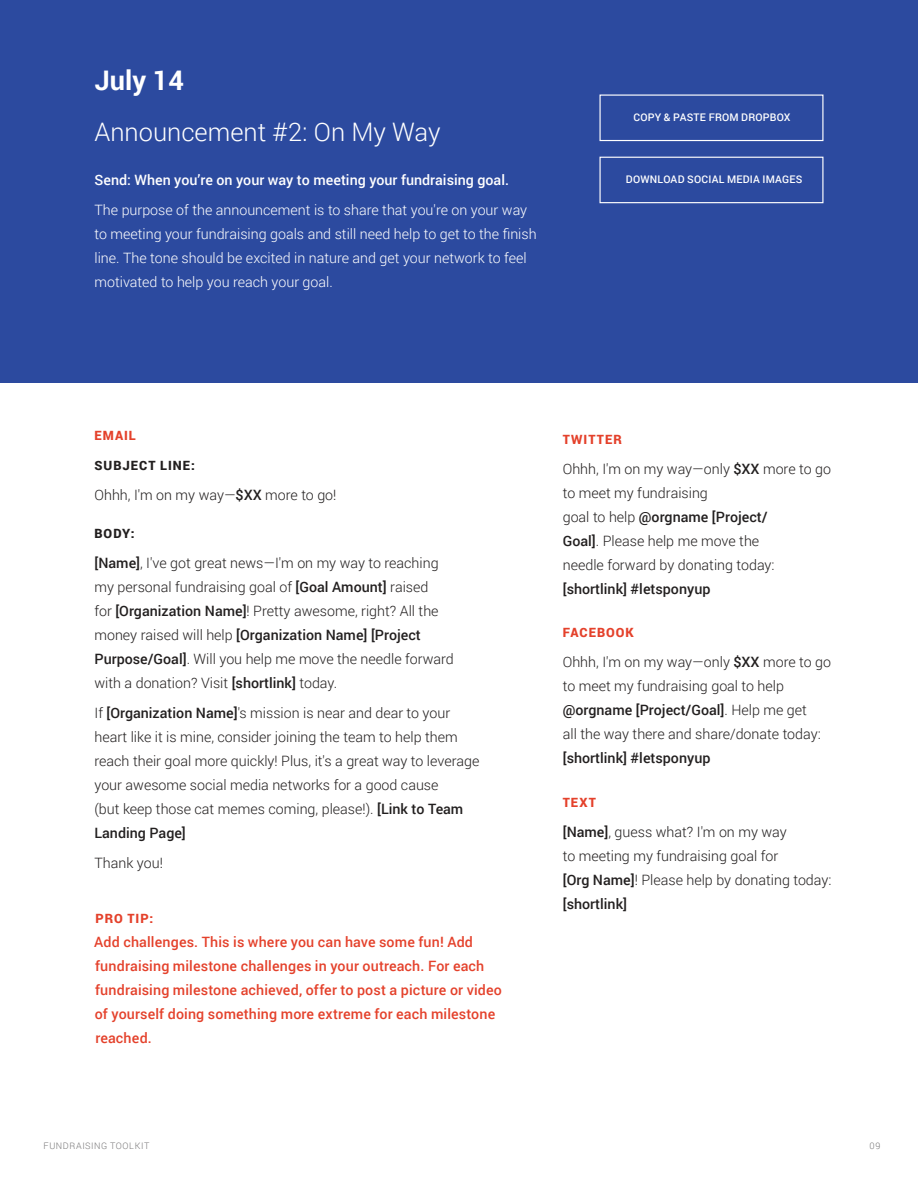
<style>
.page{position:relative;width:918px;height:1188px;background:#fff}
.page>*{position:absolute;margin:0;border:0;box-sizing:border-box;transform-origin:0 0}
.t1{font:700 27px "Roboto";color:#fff}
.t2{font:300 25.5px "Roboto";color:#fff}
.t3{font:300 14.25px/24px "Roboto";color:#221f1f}
.t4{font:500 14.25px/24px "Roboto";letter-spacing:.01em;color:#e4412b}
.t5{font:300 14.25px/24px "Roboto";color:#fff}
.t6{font:500 14.25px "Roboto";color:#fff}
.t7{font:500 14.25px "Roboto";color:#221f1f}
.t8{font:900 12.75px "Roboto";letter-spacing:.08em;color:#e4412b}
.t9{font:900 12.75px "Roboto";letter-spacing:.075em;color:#221f1f}
.t10{font:500 10.5px "Roboto";letter-spacing:.02em;color:#fff}
.t11{font:300 9px "Roboto";letter-spacing:.065em;color:#767576}
.s1{font-weight:500}
</style>
<div class="page">
<div style="left:0;top:0;width:918px;height:382px;background:#2c4a9f"></div>
<div style="left:599px;top:95px;width:225px;height:46px;background:#2c4a9f;border:1px solid #fff"></div>
<div style="left:599px;top:157px;width:225px;height:46px;background:#2c4a9f;border:1px solid #fff"></div>
<h1 class="t1" style="left:94px;top:69px;width:91px">July 14</h1>
<h2 class="t2" style="left:94px;top:120px;width:348px">Announcement #2: On My Way</h2>
<p class="t6" style="left:94px;top:170px;width:416px">Send: When you’re on your way to meeting your fundraising goal.</p>
<p class="t5" style="left:94px;top:199px;width:444px">The purpose of the announcement is to share that you're on your way to meeting your fundraising goals and still need help to get to the finish line. The tone should be excited in nature and get your network to feel motivated to help you reach your goal.</p>
<p class="t10" style="left:633px;top:110px;width:159px">COPY &amp; PASTE FROM DROPBOX</p>
<p class="t10" style="left:626px;top:172px;width:178px">DOWNLOAD SOCIAL MEDIA IMAGES</p>
<p class="t8" style="left:94px;top:431px;width:43px">EMAIL</p>
<p class="t9" style="left:94px;top:461px;width:102px">SUBJECT LINE:</p>
<p class="t3" style="left:94px;top:484px;width:243px">Ohhh, I'm on my way—<span class="s1">$XX</span> more to go!</p>
<p class="t9" style="left:94px;top:528px;width:42px">BODY:</p>
<p class="t3" style="left:94px;top:551px;width:361px"><span class="s1">[Name]</span>, I've got great news—I'm on my way to reaching my personal fundraising goal of <span class="s1">[Goal Amount]</span> raised<br>for <span class="s1">[Organization Name]</span>! Pretty awesome, right? All the money raised will help <span class="s1">[Organization Name] [Project Purpose/Goal]</span>. Will you help me move the needle forward with a donation? Visit <span class="s1">[shortlink]</span> today.</p>
<p class="t3" style="left:94px;top:701px;width:386px">If <span class="s1">[Organization Name]</span>'s mission is near and dear to your heart like it is mine, consider joining the team to help them reach their goal more quickly! Plus, it's a great way to leverage your awesome social media networks for a good cause<br>(but keep those cat memes coming, please!). <span class="s1">[Link to Team Landing Page]</span></p>
<p class="t3" style="left:94px;top:851px;width:70px">Thank you!</p>
<p class="t8" style="left:96px;top:914px;width:59px">PRO TIP:</p>
<p class="t4" style="left:94px;top:929px;width:409px">Add challenges. This is where you can have some fun! Add fundraising milestone challenges in your outreach. For each fundraising milestone achieved, offer to post a picture or video of yourself doing something more extreme for each milestone reached.</p>
<p class="t8" style="left:563px;top:435px;width:61px">TWITTER</p>
<p class="t3" style="left:563px;top:458px;width:270px">Ohhh, I'm on my way—only <span class="s1">$XX</span> more to go to meet my fundraising<br>goal to help <span class="s1">@orgname [Project/<br>Goal]</span>. Please help me move the<br>needle forward by donating today:</p>
<p class="t7" style="left:563px;top:579px;width:149px">[shortlink] #letsponyup</p>
<p class="t8" style="left:563px;top:628px;width:73px">FACEBOOK</p>
<p class="t3" style="left:563px;top:651px;width:270px">Ohhh, I'm on my way—only <span class="s1">$XX</span> more to go to meet my fundraising goal to help <span class="s1">@orgname [Project/Goal]</span>. Help me get<br>all the way there and share/donate today:</p>
<p class="t7" style="left:563px;top:748px;width:149px">[shortlink] #letsponyup</p>
<p class="t8" style="left:563px;top:798px;width:35px">TEXT</p>
<p class="t3" style="left:563px;top:821px;width:270px"><span class="s1">[Name]</span>, guess what? I'm on my way<br>to meeting my fundraising goal for<br><span class="s1">[Org Name]</span>! Please help by donating today: <span class="s1">[shortlink]</span></p>
<p class="t11" style="left:44px;top:1141px;width:107px">FUNDRAISING TOOLKIT</p>
<p class="t11" style="left:870px;top:1142px;width:12px">09</p>
</div>
